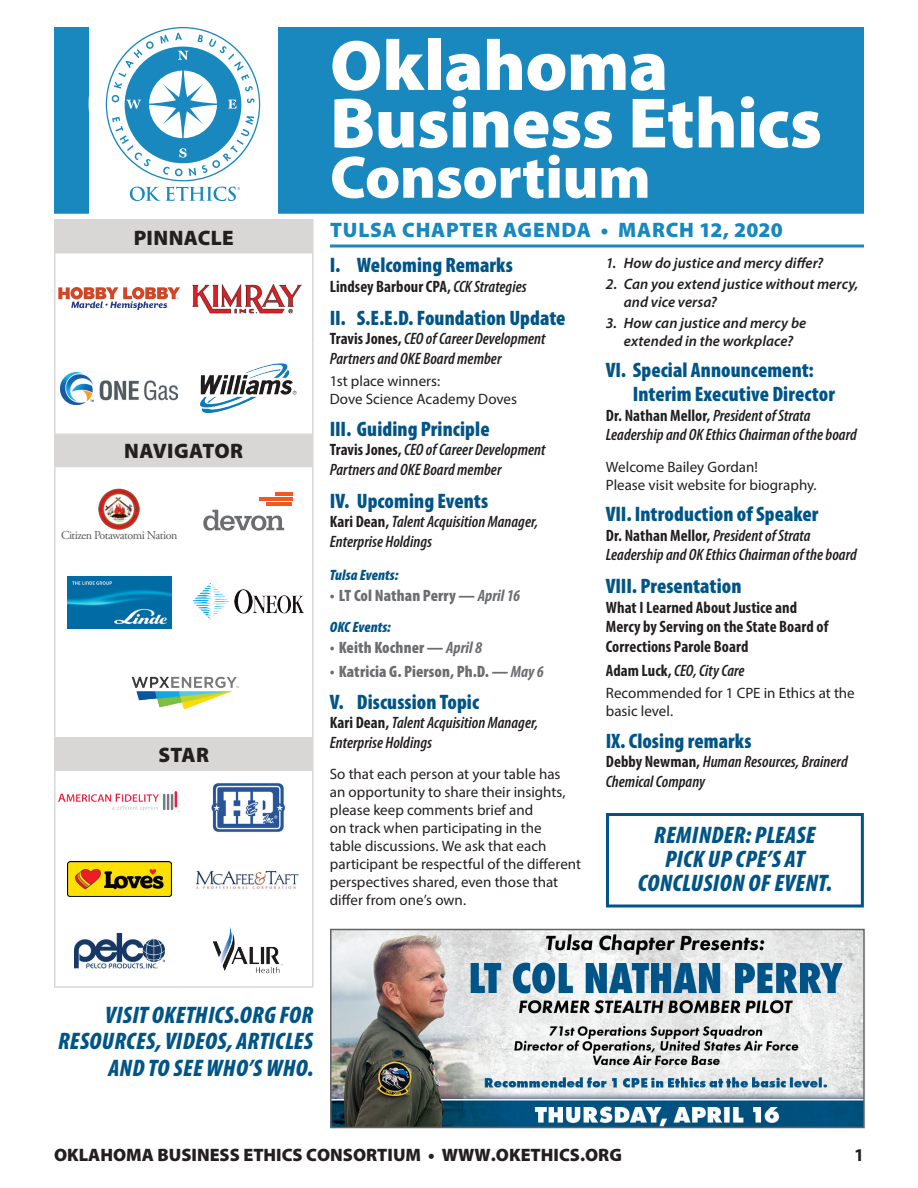
<style>
.page{position:relative;width:918px;height:1188px;background:#fff}
.page>*{position:absolute;margin:0;border:0;box-sizing:border-box;transform-origin:0 0}
.t1{font:900 71.85px/57.4px "Myriad Pro";letter-spacing:-.01em;color:#fff}
.t2{font:900 60.45px "Myriad Pro";letter-spacing:-.01em;color:#fff}
.t3{font:italic 900 condensed 24px/26.4px "Myriad Pro";letter-spacing:.01em;color:#005486;text-align:right}
.t4{font:900 condensed 21px/24px "Myriad Pro";letter-spacing:.005em;color:#005486}
.t5{font:900 21px "Myriad Pro";letter-spacing:.035em;color:#1888bf}
.t6{font:900 21px "Myriad Pro";letter-spacing:.015em;color:#231f20}
.t7{font:900 18px "Myriad Pro";color:#231f20}
.t8{font:700 18px "Myriad Pro";color:#231f20}
.t9{font:italic 600 condensed 16.5px/19.5px "Myriad Pro";color:#231f20}
.t10{font:700 condensed 16.5px/19.5px "Myriad Pro";letter-spacing:.005em;color:#231f20}
.t11{font:900 condensed 16.5px "Myriad Pro";letter-spacing:.005em;color:#6c6d70}
.t12{font:15px/18px "Myriad Pro";color:#231f20}
.t13{font:italic 600 15px/18px "Myriad Pro";letter-spacing:.005em;color:#231f20}
.t14{font:italic 900 condensed 15px "Myriad Pro";letter-spacing:.005em;color:#005486}
.t15{font:12px "Adobe Garamond Pro";letter-spacing:-.04em;color:#57585a}
.s1{font-weight:600;font-style:italic}
.s2{font-weight:700;font-style:normal}
.s3{font-weight:700;font-style:italic}
</style>
<div class="page">
<div style="left:54px;top:27px;width:810px;height:189px;background:#1888bf"></div>
<div style="left:89px;top:14px;width:188px;height:202px;background:#fff"></div>
<svg style="left:106px;top:27px;width:154px;height:154px"></svg>
<svg style="left:130px;top:187px;width:110px;height:14px"></svg>
<hr style="left:54px;top:214px;width:810px;height:4px;background:#fff">
<svg style="left:330px;top:244px;width:534px;height:4px;background:#51a5ce"></svg>
<svg style="left:56px;top:220px;width:256px;height:247px"></svg>
<hr style="left:54px;top:219px;width:130px;height:1px;background:#d9d7d6">
<hr style="left:54px;top:220px;width:2px;height:34px;background:#d9d7d6">
<hr style="left:184px;top:219px;width:130px;height:1px;background:#d9d7d6">
<hr style="left:312px;top:220px;width:2px;height:34px;background:#d9d7d6">
<hr style="left:54px;top:254px;width:2px;height:90px;background:#d9d7d6">
<hr style="left:312px;top:254px;width:2px;height:90px;background:#d9d7d6">
<hr style="left:54px;top:344px;width:2px;height:90px;background:#d9d7d6">
<hr style="left:312px;top:344px;width:2px;height:90px;background:#d9d7d6">
<hr style="left:54px;top:434px;width:2px;height:33px;background:#d9d7d6">
<hr style="left:312px;top:434px;width:2px;height:33px;background:#d9d7d6">
<hr style="left:54px;top:467px;width:2px;height:90px;background:#d9d7d6">
<hr style="left:312px;top:467px;width:2px;height:90px;background:#d9d7d6">
<hr style="left:54px;top:557px;width:2px;height:90px;background:#d9d7d6">
<hr style="left:312px;top:557px;width:2px;height:90px;background:#d9d7d6">
<hr style="left:54px;top:647px;width:2px;height:90px;background:#d9d7d6">
<hr style="left:312px;top:647px;width:2px;height:90px;background:#d9d7d6">
<svg style="left:58px;top:287px;width:122px;height:23px"></svg>
<img style="left:192px;top:281px;width:113px;height:35px">
<img style="left:61px;top:372px;width:117px;height:33px">
<img style="left:199px;top:363px;width:98px;height:51px">
<img style="left:99px;top:488px;width:41px;height:41px">
<svg style="left:203px;top:510px;width:81px;height:21px"></svg>
<hr style="left:266px;top:502px;width:26px;height:3px;background:#f15921">
<hr style="left:275px;top:492px;width:17px;height:3px;background:#f15921">
<hr style="left:259px;top:497px;width:33px;height:3px;background:#f15921">
<img style="left:67px;top:576px;width:104px;height:52px">
<img style="left:192px;top:583px;width:112px;height:37px">
<img style="left:131px;top:676px;width:108px;height:34px">
<div style="left:55px;top:737px;width:258px;height:34px;background:#d9d7d6"></div>
<hr style="left:312px;top:771px;width:2px;height:72px;background:#d9d7d6">
<hr style="left:312px;top:843px;width:2px;height:72px;background:#d9d7d6">
<hr style="left:312px;top:915px;width:2px;height:71px;background:#d9d7d6">
<hr style="left:54px;top:737px;width:2px;height:34px;background:#d9d7d6">
<hr style="left:312px;top:737px;width:2px;height:34px;background:#d9d7d6">
<hr style="left:54px;top:986px;width:130px;height:2px;background:#d9d7d6">
<hr style="left:184px;top:986px;width:130px;height:2px;background:#d9d7d6">
<hr style="left:54px;top:771px;width:2px;height:72px;background:#d9d7d6">
<hr style="left:54px;top:843px;width:2px;height:72px;background:#d9d7d6">
<hr style="left:54px;top:915px;width:2px;height:71px;background:#d9d7d6">
<img style="left:59px;top:792px;width:121px;height:20px">
<img style="left:211px;top:783px;width:75px;height:49px">
<img style="left:67px;top:861px;width:104px;height:36px">
<img style="left:195px;top:870px;width:104px;height:19px">
<img style="left:74px;top:933px;width:90px;height:36px">
<img style="left:212px;top:927px;width:72px;height:47px">
<img style="left:333px;top:932px;width:529px;height:193px">
<div style="left:330px;top:929px;width:535px;height:199px;border:2px solid #636366"></div>
<div style="left:606px;top:813px;width:258px;height:95px;border:3px solid #005486"></div>
<p class="t6" style="left:134px;top:223px;width:102px">PINNACLE</p>
<p class="t6" style="left:124px;top:437px;width:120px">NAVIGATOR</p>
<p class="t15" style="left:61px;top:528px;width:118px">Citizen Potawatomi Nation</p>
<p class="t6" style="left:158px;top:741px;width:52px">STAR</p>
<h1 class="t1" style="left:330px;top:34px;width:494px">Oklahoma<br>Business Ethics</h1>
<h2 class="t2" style="left:330px;top:137px;width:322px">Consortium</h2>
<p class="t5" style="left:330px;top:216px;width:454px">TULSA CHAPTER AGENDA • MARCH 12, 2020</p>
<p class="t4" style="left:330px;top:253px;width:185px">I. Welcoming Remarks</p>
<p class="t10" style="left:330px;top:276px;width:198px">Lindsey Barbour CPA, <span class="s1">CCK Strategies</span></p>
<p class="t4" style="left:330px;top:305px;width:237px">II. S.E.E.D. Foundation Update</p>
<p class="t9" style="left:330px;top:329px;width:217px"><span class="s2">Travis Jones,</span> CEO of Career Development<br>Partners and OKE Board member</p>
<p class="t12" style="left:330px;top:372px;width:189px">1st place winners:<br>Dove Science Academy Doves</p>
<p class="t4" style="left:330px;top:416px;width:161px">III. Guiding Principle</p>
<p class="t9" style="left:330px;top:440px;width:217px"><span class="s2">Travis Jones,</span> CEO of Career Development<br>Partners and OKE Board member</p>
<p class="t4" style="left:330px;top:488px;width:160px">IV. Upcoming Events</p>
<p class="t9" style="left:330px;top:512px;width:210px"><span class="s2">Kari Dean,</span> Talent Acquisition Manager,<br>Enterprise Holdings</p>
<p class="t14" style="left:330px;top:565px;width:70px">Tulsa Events:</p>
<p class="t11" style="left:330px;top:585px;width:192px">• LT Col Nathan Perry — <span class="s3">April 16</span></p>
<p class="t14" style="left:330px;top:618px;width:63px">OKC Events:</p>
<p class="t11" style="left:330px;top:637px;width:154px">• Keith Kochner — <span class="s3">April 8</span></p>
<p class="t11" style="left:330px;top:661px;width:216px">• Katricia G. Pierson, Ph.D. — <span class="s3">May 6</span></p>
<p class="t4" style="left:330px;top:689px;width:151px">V. Discussion Topic</p>
<p class="t9" style="left:330px;top:713px;width:210px"><span class="s2">Kari Dean,</span> Talent Acquisition Manager,<br>Enterprise Holdings</p>
<p class="t12" style="left:330px;top:765px;width:253px">So that each person at your table has<br>an opportunity to share their insights, please keep comments brief and<br>on track when participating in the<br>table discussions. We ask that each participant be respectful of the different perspectives shared, even those that differ from one’s own.</p>
<p class="t13" style="left:606px;top:253px;width:219px">1. How do justice and mercy differ?</p>
<p class="t13" style="left:624px;top:274px;width:236px;text-indent:-18px">2. Can you extend justice without mercy, and vice versa?</p>
<p class="t13" style="left:606px;top:313px;width:202px;text-align:center">3. How can justice and mercy be extended in the workplace?</p>
<p class="t4" style="left:633px;top:358px;width:204px;text-indent:-27px">VI. Special Announcement:<br>Interim Executive Director</p>
<p class="t9" style="left:606px;top:405px;width:253px"><span class="s2">Dr. Nathan Mellor,</span> President of Strata<br>Leadership and OK Ethics Chairman of the board</p>
<p class="t12" style="left:606px;top:457px;width:212px">Welcome Bailey Gordan!<br>Please visit website for biography.</p>
<p class="t4" style="left:606px;top:502px;width:214px">VII. Introduction of Speaker</p>
<p class="t9" style="left:606px;top:525px;width:253px"><span class="s2">Dr. Nathan Mellor,</span> President of Strata<br>Leadership and OK Ethics Chairman of the board</p>
<p class="t4" style="left:606px;top:574px;width:137px">VIII. Presentation</p>
<p class="t10" style="left:606px;top:597px;width:224px">What I Learned About Justice and<br>Mercy by Serving on the State Board of<br>Corrections Parole Board</p>
<p class="t9" style="left:606px;top:660px;width:140px"><span class="s2">Adam Luck,</span> CEO, City Care</p>
<p class="t12" style="left:606px;top:684px;width:250px">Recommended for 1 CPE in Ethics at the basic level.</p>
<p class="t4" style="left:606px;top:728px;width:147px">IX. Closing remarks</p>
<p class="t9" style="left:606px;top:752px;width:243px"><span class="s2">Debby Newman,</span> Human Resources, Brainerd<br>Chemical Company</p>
<h3 class="t3" style="left:638px;top:822px;width:196px;line-height:24px;text-align:center">REMINDER: PLEASE<br>PICK UP CPE’S AT<br>CONCLUSION OF EVENT.</h3>
<h3 class="t3" style="left:58px;top:1001px;width:257px">VISIT OKETHICS.ORG FOR<br>RESOURCES, VIDEOS, ARTICLES<br>AND TO SEE WHO’S WHO.</h3>
<p class="t7" style="left:54px;top:1143px;width:569px">OKLAHOMA BUSINESS ETHICS CONSORTIUM • WWW.OKETHICS.ORG</p>
<p class="t8" style="left:854px;top:1143px;width:11px">1</p>
</div>
